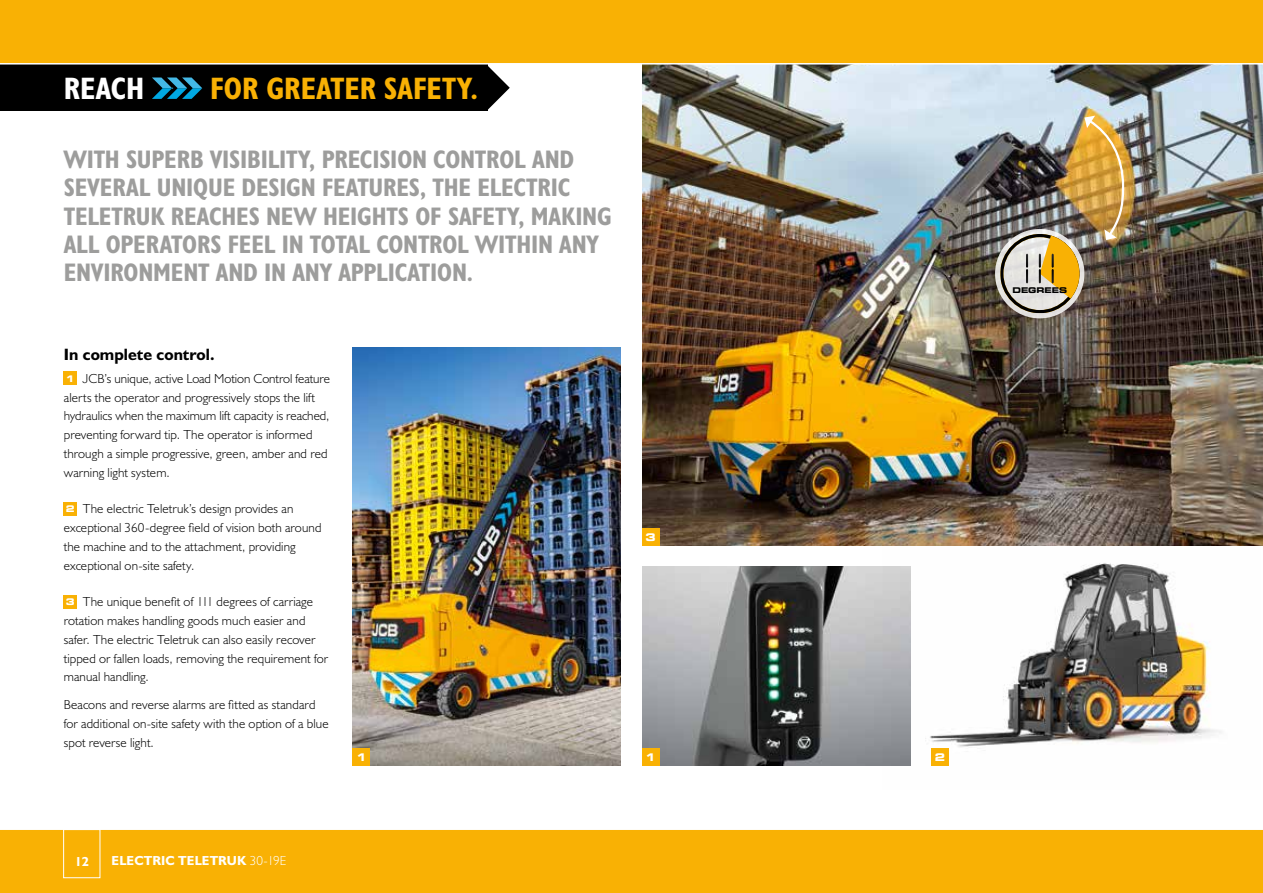
<style>
.page{position:relative;width:1263px;height:893px;background:#fff}
.page>*{position:absolute;margin:0;border:0;box-sizing:border-box;transform-origin:0 0}
.t1{font:31.2px "JCB Bold Condensed";color:#f9b104}
.t2{font:31.2px "JCB Bold Condensed";color:#fff}
.t3{font:25.5px/28.2px "JCB Bold Condensed";letter-spacing:-.005em;color:#9d9d9c}
.t4{font:16.5px "JCB Bold";color:#000}
.t5{font:13.2px/18.8px "JCB Light";letter-spacing:.01em;color:#000}
.t6{font:13.2px "JCB Bold";letter-spacing:.015em;color:#fff}
.t7{font:700 expanded 10.5px "Square 721 BT";color:#fff}
.t8{font:700 expanded 7.8px "Square 721 BT";color:#000}
.s1{font-family:"Square 721 BT";font-weight:700;font-stretch:expanded;font-size:9.15px;color:#fff}
.s2{font-family:"JCB Light"}
</style>
<div class="page">
<img style="left:353px;top:347px;width:268px;height:418px">
<img style="left:883px;top:563px;width:338px;height:203px">
<img style="left:642px;top:65px;width:620px;height:481px">
<svg style="left:487px;top:65px;width:23px;height:45px"></svg>
<div style="left:0;top:54px;width:487px;height:57px;background:#000"></div>
<svg style="left:152px;top:78px;width:50px;height:21px"></svg>
<div style="left:64px;top:372px;width:13px;height:13px;background:#f9b104"></div>
<div style="left:64px;top:502px;width:13px;height:13px;background:#f9b104"></div>
<div style="left:64px;top:595px;width:13px;height:13px;background:#f9b104"></div>
<div style="left:353px;top:748px;width:17px;height:17px;background:#f9b104"></div>
<div style="left:642px;top:529px;width:17px;height:17px;background:#f9b104"></div>
<div style="left:931px;top:748px;width:17px;height:17px;background:#f9b104"></div>
<svg style="left:995px;top:229px;width:89px;height:89px"></svg>
<img style="left:642px;top:567px;width:268px;height:198px">
<div style="left:642px;top:748px;width:17px;height:17px;background:#f9b104"></div>
<img style="left:1000px;top:116px;width:125px;height:197px">
<div style="left:0;top:829px;width:1263px;height:64px;background:#f9b104"></div>
<div style="left:63px;top:829px;width:37px;height:49px;border:1px solid #fff"></div>
<hr style="left:0;top:828px;width:1263px;height:2px;background:#fff">
<div style="left:0;top:0;width:1263px;height:64px;background:#f9b104"></div>
<hr style="left:0;top:63px;width:1263px;height:2px;background:#fff">
<h1 class="t2" style="left:64px;top:69px;width:82px">REACH</h1>
<h1 class="t1" style="left:210px;top:69px;width:269px">FOR GREATER SAFETY.</h1>
<h2 class="t3" style="left:64px;top:145px;width:550px">WITH SUPERB VISIBILITY, PRECISION CONTROL AND SEVERAL UNIQUE DESIGN FEATURES, THE ELECTRIC TELETRUK REACHES NEW HEIGHTS OF SAFETY, MAKING ALL OPERATORS FEEL IN TOTAL CONTROL WITHIN ANY ENVIRONMENT AND IN ANY APPLICATION.</h2>
<p class="t4" style="left:64px;top:344px;width:152px">In complete control.</p>
<p class="t5" style="left:64px;top:369px;width:268px"><span class="s1">1</span> JCB’s unique, active Load Motion Control feature alerts the operator and progressively stops the lift hydraulics when the maximum lift capacity is reached, preventing forward tip. The operator is informed through a simple progressive, green, amber and red warning light system.</p>
<p class="t5" style="left:64px;top:499px;width:259px"><span class="s1">2</span> The electric Teletruk’s design provides an exceptional 360-degree field of vision both around the machine and to the attachment, providing exceptional on-site safety.</p>
<p class="t5" style="left:64px;top:592px;width:266px"><span class="s1">3</span> The unique benefit of 111 degrees of carriage rotation makes handling goods much easier and safer. The electric Teletruk can also easily recover tipped or fallen loads, removing the requirement for manual handling.</p>
<p class="t5" style="left:64px;top:695px;width:266px">Beacons and reverse alarms are fitted as standard for additional on-site safety with the option of a blue spot reverse light.</p>
<p class="t7" style="left:356px;top:751px;width:12px">1</p>
<p class="t7" style="left:645px;top:531px;width:12px">3</p>
<p class="t7" style="left:645px;top:751px;width:12px">1</p>
<p class="t6" style="left:75px;top:853px;width:16px">12</p>
<p class="t6" style="left:112px;top:852px;width:176px">ELECTRIC TELETRUK <span class="s2">30-19E</span></p>
<p class="t8" style="left:1012px;top:286px;width:56px">DEGREES</p>
<p class="t7" style="left:935px;top:751px;width:12px">2</p>
</div>
